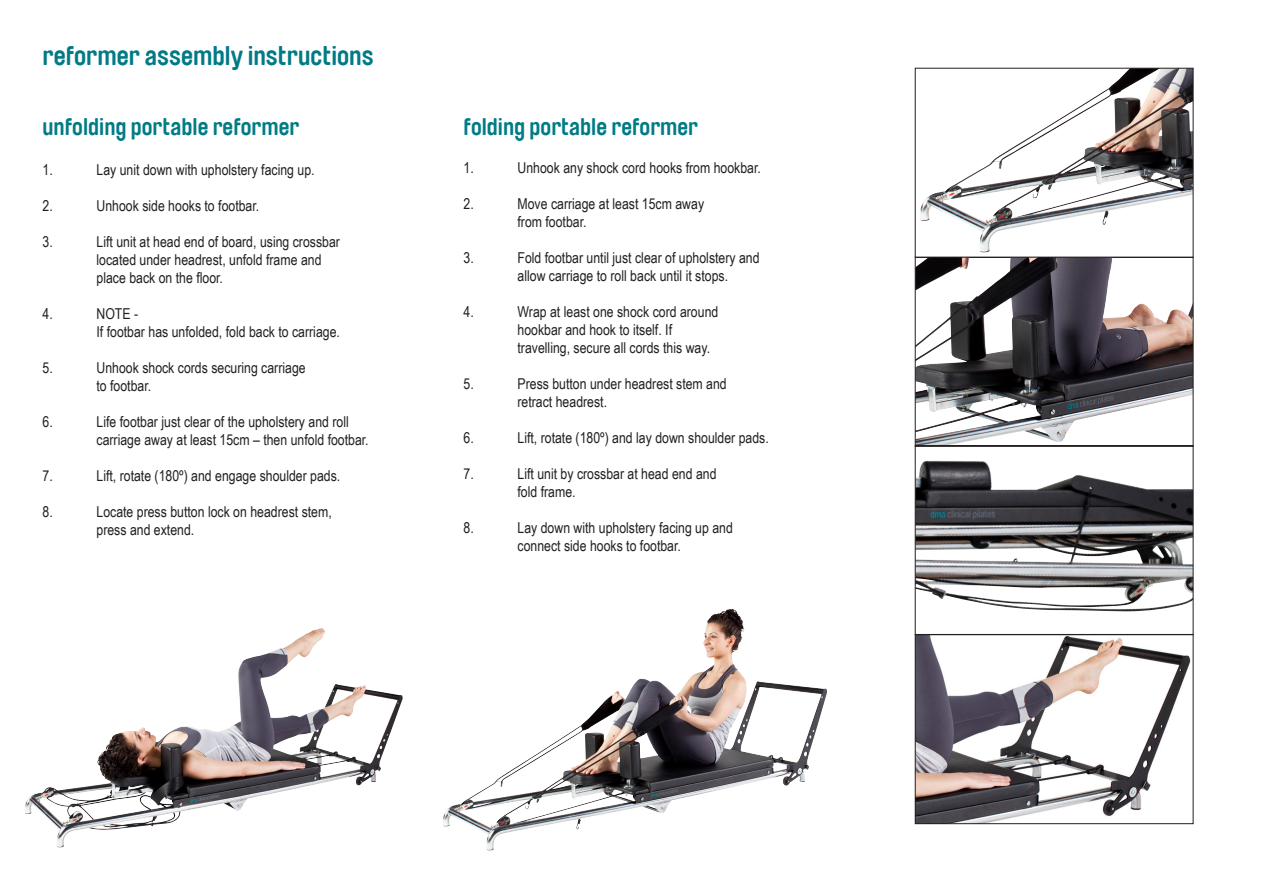
<style>
.page{position:relative;width:1263px;height:893px;background:#fff}
.page>*{position:absolute;margin:0;border:0;box-sizing:border-box;transform-origin:0 0}
.t1{font:700 27px "Brauer Neue";color:#007b85}
.t2{font:700 24px "Brauer Neue";color:#007b85}
.t3{font:15px/18px "Arial Narrow";color:#231f20}
</style>
<div class="page">
<img style="left:920px;top:70px;width:271px;height:183px">
<div style="left:915px;top:68px;width:278px;height:190px;border:1px solid #231f20"></div>
<img style="left:917px;top:259px;width:274px;height:186px">
<div style="left:915px;top:257px;width:278px;height:190px;border:1px solid #231f20"></div>
<img style="left:917px;top:636px;width:274px;height:186px">
<div style="left:915px;top:634px;width:278px;height:190px;border:1px solid #231f20"></div>
<img style="left:917px;top:460px;width:274px;height:151px">
<div style="left:915px;top:445px;width:278px;height:190px;border:1px solid #231f20"></div>
<img style="left:443px;top:609px;width:287px;height:241px">
<img style="left:25px;top:628px;width:296px;height:186px">
<p class="t1" style="left:43px;top:40px;width:333px">reformer assembly instructions</p>
<p class="t2" style="left:43px;top:113px;width:258px">unfolding portable reformer</p>
<p class="t3" style="left:43px;top:160px;width:12px">1.</p>
<p class="t3" style="left:97px;top:160px;width:220px">Lay unit down with upholstery facing up.</p>
<p class="t3" style="left:43px;top:196px;width:12px">2.</p>
<p class="t3" style="left:97px;top:196px;width:164px">Unhook side hooks to footbar.</p>
<p class="t3" style="left:43px;top:232px;width:12px">3.</p>
<p class="t3" style="left:97px;top:232px;width:245px">Lift unit at head end of board, using crossbar located under headrest, unfold frame and place back on the floor.</p>
<p class="t3" style="left:43px;top:304px;width:12px">4.</p>
<p class="t3" style="left:97px;top:304px;width:245px">NOTE -<br>If footbar has unfolded, fold back to carriage.</p>
<p class="t3" style="left:43px;top:358px;width:12px">5.</p>
<p class="t3" style="left:97px;top:358px;width:211px">Unhook shock cords securing carriage to footbar.</p>
<p class="t3" style="left:43px;top:412px;width:12px">6.</p>
<p class="t3" style="left:97px;top:412px;width:274px">Life footbar just clear of the upholstery and roll carriage away at least 15cm – then unfold footbar.</p>
<p class="t3" style="left:43px;top:466px;width:12px">7.</p>
<p class="t3" style="left:97px;top:466px;width:245px">Lift, rotate (180º) and engage shoulder pads.</p>
<p class="t3" style="left:43px;top:502px;width:12px">8.</p>
<p class="t3" style="left:97px;top:502px;width:237px">Locate press button lock on headrest stem, press and extend.</p>
<p class="t2" style="left:463px;top:113px;width:236px">folding portable reformer</p>
<p class="t3" style="left:463px;top:158px;width:12px">1.</p>
<p class="t3" style="left:517px;top:158px;width:245px">Unhook any shock cord hooks from hookbar.</p>
<p class="t3" style="left:463px;top:194px;width:12px">2.</p>
<p class="t3" style="left:517px;top:194px;width:188px">Move carriage at least 15cm away</p>
<p class="t3" style="left:517px;top:212px;width:71px">from footbar.</p>
<p class="t3" style="left:463px;top:248px;width:12px">3.</p>
<p class="t3" style="left:517px;top:248px;width:244px">Fold footbar until just clear of upholstery and allow carriage to roll back until it stops.</p>
<p class="t3" style="left:463px;top:302px;width:12px">4.</p>
<p class="t3" style="left:517px;top:302px;width:202px">Wrap at least one shock cord around hookbar and hook to itself. If travelling, secure all cords this way.</p>
<p class="t3" style="left:463px;top:374px;width:12px">5.</p>
<p class="t3" style="left:517px;top:374px;width:211px">Press button under headrest stem and retract headrest.</p>
<p class="t3" style="left:463px;top:428px;width:12px">6.</p>
<p class="t3" style="left:517px;top:428px;width:253px">Lift, rotate (180º) and lay down shoulder pads.</p>
<p class="t3" style="left:463px;top:464px;width:12px">7.</p>
<p class="t3" style="left:517px;top:464px;width:200px">Lift unit by crossbar at head end and</p>
<p class="t3" style="left:517px;top:482px;width:60px">fold frame.</p>
<p class="t3" style="left:463px;top:518px;width:12px">8.</p>
<p class="t3" style="left:517px;top:518px;width:217px">Lay down with upholstery facing up and connect side hooks to footbar.</p>
</div>
